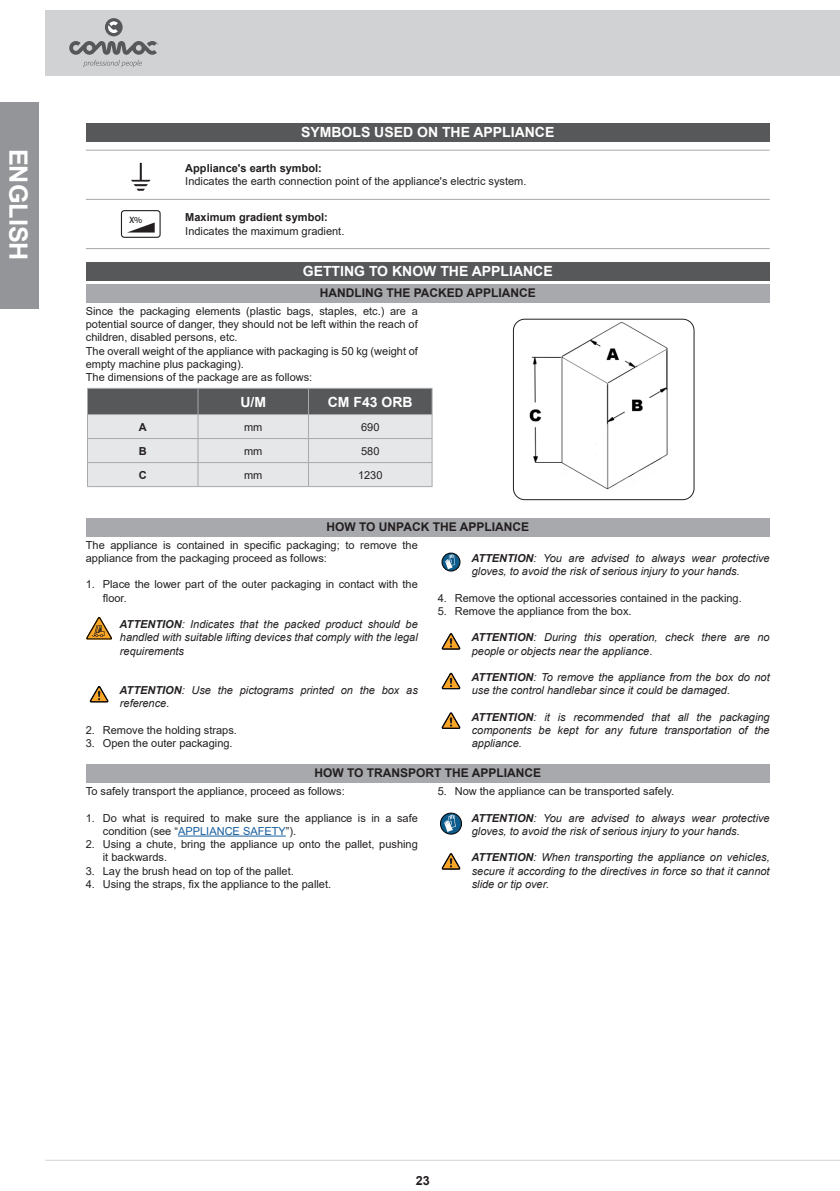
<style>
.page{position:relative;width:840px;height:1191px;background:#fff}
.page>*{position:absolute;margin:0;border:0;box-sizing:border-box;transform-origin:0 0}
.t1{font:700 25.2px "Arial";color:#fff}
.Titoli_capitolo_-_EN{font:700 14px "Arial";color:#fff}
.t2{font:700 12.6px "Arial";color:#231f20}
.Titoli_paragrafo_-_E{font:700 12px "Arial";color:#231f20}
.t3{font:11px/13.2px "Arial";color:#231f20}
.t4{font:italic 11px/13.2px "Arial";color:#231f20}
.t5{font:700 11px "Arial";color:#231f20}
.t6{font:8.8px "Formata";color:#231f20}
.s1{font-weight:700}
.s2{font-style:normal}
.s3{color:#175d9e}
</style>
<div class="page">
<hr style="left:86px;top:150px;width:683px;height:1px;background:#a8a9ad">
<hr style="left:86px;top:199px;width:683px;height:1px;background:#a8a9ad">
<hr style="left:86px;top:248px;width:683px;height:1px;background:#a8a9ad">
<div style="left:86px;top:123px;width:683px;height:18px;background:#57585a"></div>
<div style="left:86px;top:262px;width:683px;height:18px;background:#57585a"></div>
<div style="left:86px;top:285px;width:683px;height:18px;background:#a8a9ad"></div>
<div style="left:86px;top:518px;width:683px;height:18px;background:#a8a9ad"></div>
<svg style="left:86px;top:617px;width:26px;height:22px"></svg>
<svg style="left:90px;top:686px;width:19px;height:16px"></svg>
<div style="left:442px;top:553px;width:17px;height:18px;background:#0d5b8b;border-radius:50%"></div>
<div style="left:441px;top:553px;width:19px;height:18px;border:1px solid #000;border-radius:50%"></div>
<svg style="left:445px;top:554px;width:10px;height:15px"></svg>
<svg style="left:441px;top:633px;width:20px;height:17px"></svg>
<svg style="left:441px;top:672px;width:20px;height:17px"></svg>
<svg style="left:441px;top:712px;width:20px;height:17px"></svg>
<div style="left:86px;top:765px;width:683px;height:18px;background:#a8a9ad"></div>
<hr style="left:178px;top:835px;width:108px;height:1px;background:#175d9e">
<svg style="left:440px;top:813px;width:21px;height:21px"></svg>
<div style="left:440px;top:812px;width:21px;height:22px;border:1px solid #000;border-radius:50%"></div>
<svg style="left:444px;top:814px;width:11px;height:18px"></svg>
<svg style="left:441px;top:853px;width:20px;height:17px"></svg>
<div style="left:45px;top:10px;width:794px;height:65px;background:#d1d2d4"></div>
<div style="left:105px;top:18px;width:17px;height:18px;background:#57585a;border-radius:50%"></div>
<svg style="left:108px;top:21px;width:10px;height:12px"></svg>
<svg style="left:69px;top:41px;width:89px;height:26px"></svg>
<hr style="left:45px;top:1159px;width:794px;height:1px;background:#d1d2d4">
<div style="left:0;top:102px;width:38px;height:207px;background:#939598"></div>
<img style="left:514px;top:319px;width:179px;height:180px">
<div style="left:512px;top:319px;width:182px;height:181px;border:1px solid #231f20;border-radius:11px"></div>
<svg style="left:121px;top:210px;width:39px;height:28px"></svg>
<svg style="left:140px;top:163px;width:2px;height:17px"></svg>
<hr style="left:131px;top:180px;width:20px;height:2px;background:#231f20">
<hr style="left:131px;top:189px;width:20px;height:2px;background:#231f20">
<hr style="left:131px;top:184px;width:20px;height:2px;background:#231f20">
<hr style="left:87px;top:486px;width:111px;height:1px;background:#a8a9ad">
<hr style="left:198px;top:486px;width:110px;height:1px;background:#a8a9ad">
<hr style="left:308px;top:486px;width:124px;height:1px;background:#a8a9ad">
<svg style="left:87px;top:388px;width:345px;height:98px;background:#bebfc1"></svg>
<hr style="left:87px;top:414px;width:111px;height:1px;background:#a8a9ad">
<hr style="left:198px;top:414px;width:110px;height:1px;background:#a8a9ad">
<hr style="left:308px;top:414px;width:124px;height:1px;background:#a8a9ad">
<h1 class="t1" style="left:36px;top:149px;width:114px;rotate:90deg">ENGLISH</h1>
<p class="t6" style="left:129px;top:214px;width:14px">X%</p>
<p class="Titoli_capitolo_-_EN" style="left:301px;top:122px;width:255px">SYMBOLS USED ON THE APPLIANCE</p>
<p class="t5" style="left:185px;top:160px;width:138px">Appliance's earth symbol:</p>
<p class="t3" style="left:185px;top:175px;width:342px">Indicates the earth connection point of the appliance's electric system.</p>
<p class="t5" style="left:185px;top:210px;width:144px">Maximum gradient symbol:</p>
<p class="t3" style="left:185px;top:224px;width:160px">Indicates the maximum gradient.</p>
<p class="Titoli_capitolo_-_EN" style="left:302px;top:261px;width:251px">GETTING TO KNOW THE APPLIANCE</p>
<p class="Titoli_paragrafo_-_E" style="left:319px;top:284px;width:218px">HANDLING THE PACKED APPLIANCE</p>
<p class="t3" style="left:86px;top:304px;width:333px;text-align:justify">Since the packaging elements (plastic bags, staples, etc.) are a potential source of danger, they should not be left within the reach of children, disabled persons, etc.</p>
<p class="t3" style="left:86px;top:344px;width:333px">The overall weight of the appliance with packaging is 50 kg (weight of empty machine plus packaging).</p>
<p class="t3" style="left:86px;top:370px;width:228px">The dimensions of the package are as follows:</p>
<p class="Titoli_capitolo_-_EN" style="left:240px;top:392px;width:27px">U/M</p>
<p class="Titoli_capitolo_-_EN" style="left:327px;top:392px;width:86px">CM F43 ORB</p>
<p class="t5" style="left:139px;top:419px;width:9px">A</p>
<p class="t3" style="left:244px;top:420px;width:20px">mm</p>
<p class="t3" style="left:361px;top:420px;width:20px">690</p>
<p class="t5" style="left:139px;top:443px;width:9px">B</p>
<p class="t3" style="left:244px;top:444px;width:20px">mm</p>
<p class="t3" style="left:361px;top:444px;width:20px">580</p>
<p class="t5" style="left:139px;top:467px;width:9px">C</p>
<p class="t3" style="left:244px;top:468px;width:20px">mm</p>
<p class="t3" style="left:358px;top:468px;width:26px">1230</p>
<p class="Titoli_paragrafo_-_E" style="left:326px;top:518px;width:204px">HOW TO UNPACK THE APPLIANCE</p>
<p class="t3" style="left:86px;top:538px;width:333px">The appliance is contained in specific packaging; to remove the appliance from the packaging proceed as follows:</p>
<p class="t3" style="left:103px;top:578px;width:316px;text-indent:-17px">1. Place the lower part of the outer packaging in contact with the floor.</p>
<p class="t4" style="left:119px;top:618px;width:300px;text-align:justify"><span class="s1">ATTENTION</span>: Indicates that the packed product should be handled with suitable lifting devices that comply with the legal requirements</p>
<p class="t4" style="left:119px;top:684px;width:300px"><span class="s1">ATTENTION</span>: Use the pictograms printed on the box as reference.</p>
<p class="t3" style="left:86px;top:723px;width:152px">2. Remove the holding straps.</p>
<p class="t3" style="left:86px;top:736px;width:148px">3. Open the outer packaging.</p>
<p class="t4" style="left:471px;top:552px;width:300px"><span class="s1">ATTENTION</span>: You are advised to always wear protective gloves, to avoid the risk of serious injury to your hands.</p>
<p class="t3" style="left:437px;top:591px;width:305px">4. Remove the optional accessories contained in the packing.</p>
<p class="t3" style="left:437px;top:604px;width:195px">5. Remove the appliance from the box.</p>
<p class="t4" style="left:471px;top:631px;width:300px"><span class="s1">ATTENTION</span>: During this operation, check there are no people or objects near the appliance<span class="s2">.</span></p>
<p class="t4" style="left:471px;top:670px;width:300px"><span class="s1">ATTENTION</span>: To remove the appliance from the box do not use the control handlebar since it could be damaged.</p>
<p class="t4" style="left:471px;top:710px;width:300px;text-align:justify"><span class="s1">ATTENTION</span>: it is recommended that all the packaging components be kept for any future transportation of the appliance.</p>
<p class="Titoli_paragrafo_-_E" style="left:314px;top:764px;width:228px">HOW TO TRANSPORT THE APPLIANCE</p>
<p class="t3" style="left:86px;top:784px;width:260px">To safely transport the appliance, proceed as follows:</p>
<p class="t3" style="left:103px;top:811px;width:316px;text-indent:-17px">1. Do what is required to make sure the appliance is in a safe condition (see “<span class="s3">APPLIANCE SAFETY</span>”).</p>
<p class="t3" style="left:103px;top:837px;width:316px;text-indent:-17px">2. Using a chute, bring the appliance up onto the pallet, pushing it backwards.</p>
<p class="t3" style="left:86px;top:864px;width:209px">3. Lay the brush head on top of the pallet.</p>
<p class="t3" style="left:86px;top:877px;width:247px">4. Using the straps, fix the appliance to the pallet.</p>
<p class="t3" style="left:437px;top:784px;width:238px">5. Now the appliance can be transported safely.</p>
<p class="t4" style="left:471px;top:811px;width:300px"><span class="s1">ATTENTION</span>: You are advised to always wear protective gloves, to avoid the risk of serious injury to your hands.</p>
<p class="t4" style="left:471px;top:851px;width:300px;text-align:justify"><span class="s1">ATTENTION</span>: When transporting the appliance on vehicles, secure it according to the directives in force so that it cannot slide or tip over.</p>
<p class="t2" style="left:415px;top:1172px;width:16px">23</p>
</div>
